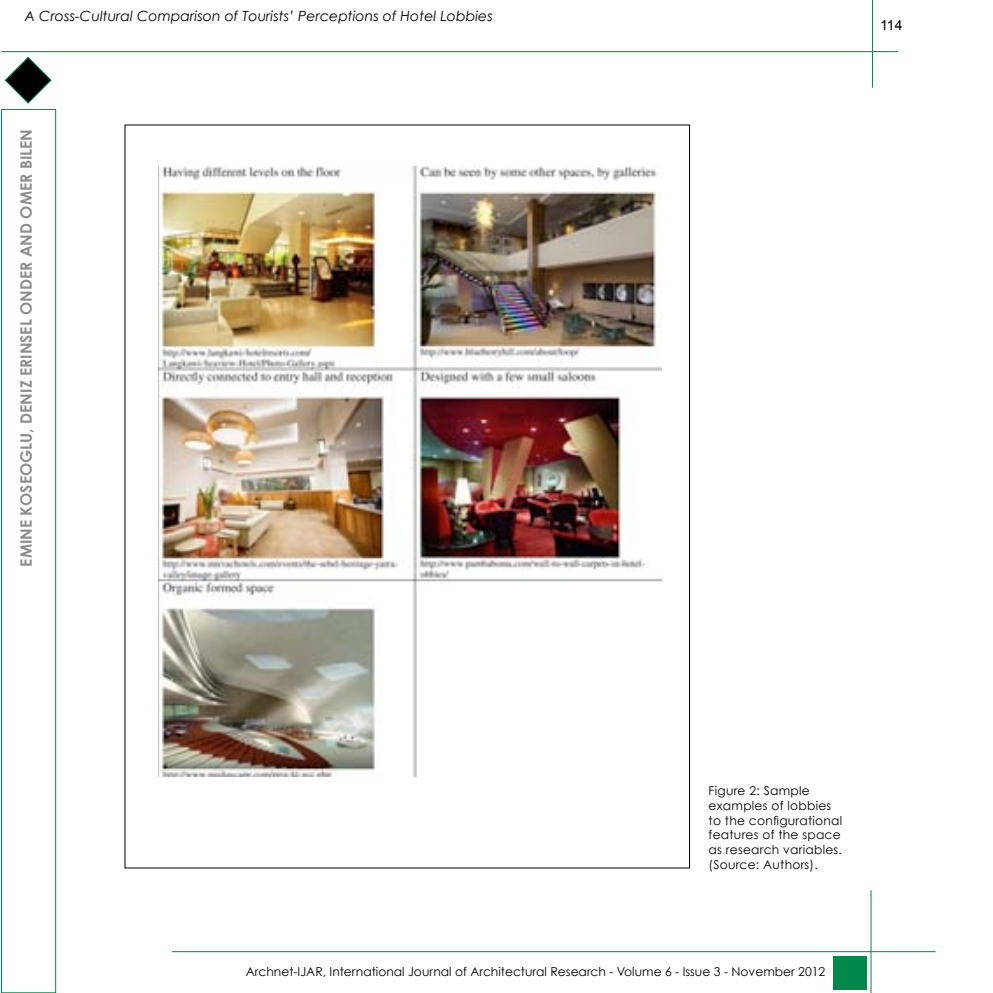
<style>
.page{position:relative;width:993px;height:993px;background:#fff}
.page>*{position:absolute;margin:0;border:0;box-sizing:border-box;transform-origin:0 0}
.t1{font:700 15.75px "Century Gothic";color:#8d8d8d}
.t2{font:italic 14px "Century Gothic";letter-spacing:.005em;color:#000}
.t3{font:14px "Arial";color:#000}
.t4{font:12.25px/14.7px "Century Gothic";letter-spacing:.02em;color:#000}
.t5{font:12.25px "Century Gothic";color:#000}
</style>
<div class="page">
<div style="left:1px;top:109px;width:55px;height:883px;border:1px solid #00884b"></div>
<hr style="left:1px;top:51px;width:896px;height:1px;background:#00884b">
<hr style="left:871px;top:0;width:1px;height:88px;background:#00884b">
<svg style="left:5px;top:57px;width:47px;height:47px"></svg>
<hr style="left:870px;top:890px;width:1px;height:102px;background:#00884b">
<hr style="left:172px;top:951px;width:763px;height:1px;background:#00884b">
<div style="left:832px;top:955px;width:34px;height:33px;background:#00884b"></div>
<img style="left:159px;top:166px;width:502px;height:610px">
<p class="t2" style="left:25px;top:8px;width:469px">A Cross-Cultural Comparison of Tourists’ Perceptions of Hotel Lobbies</p>
<p class="t1" style="left:16px;top:566px;width:439px;rotate:-90deg">EMINE KOSEOGLU, DENIZ ERINSEL ONDER AND OMER BILEN</p>
<p class="t3" style="left:879px;top:16px;width:24px">114</p>
<p class="t4" style="left:708px;top:782px;width:135px">Figure 2: Sample examples of lobbies to the configurational features of the space as research variables. (Source: Authors).</p>
<p class="t5" style="left:246px;top:963px;width:581px">Archnet-IJAR, International Journal of Architectural Research - Volume 6 - Issue 3 - November 2012</p>
</div>
